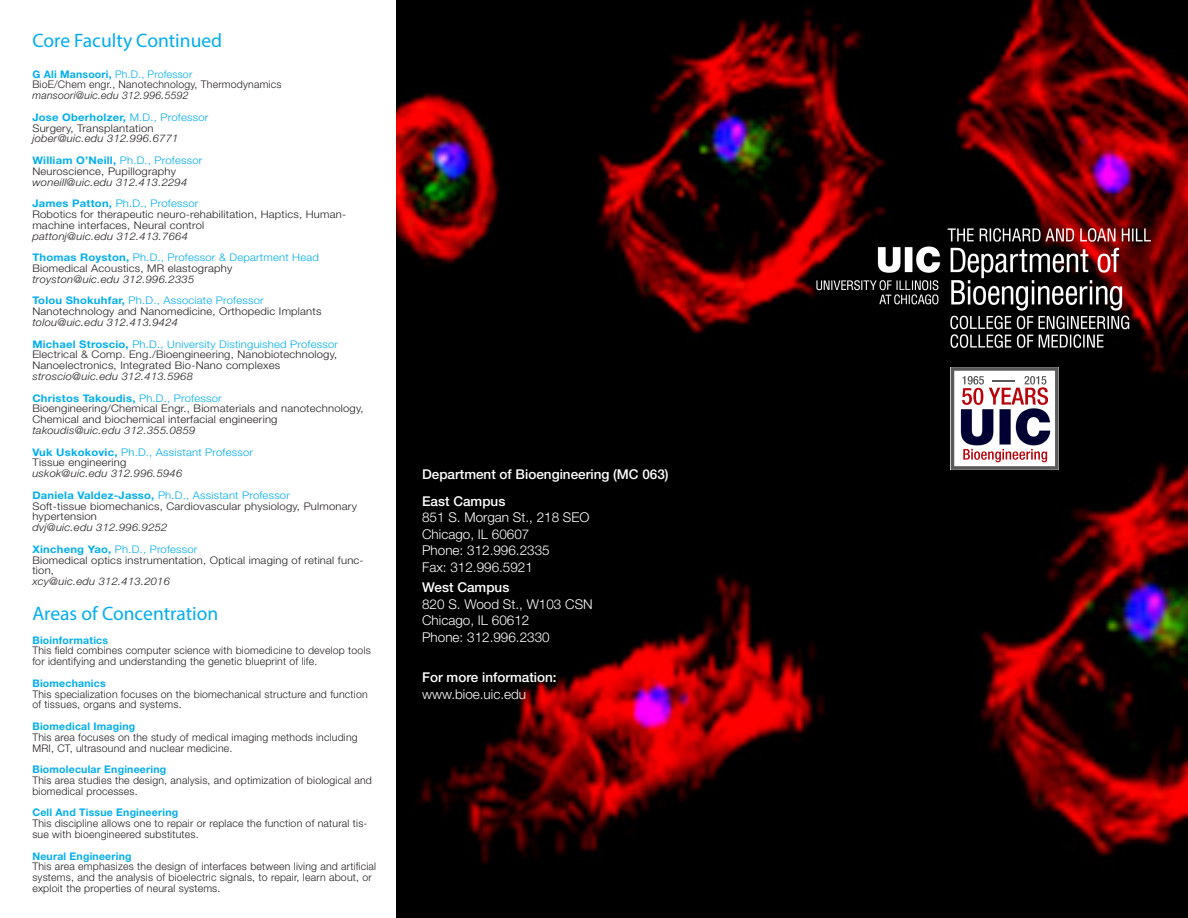
<style>
.page{position:relative;width:1188px;height:918px;background:#fff}
.page>*{position:absolute;margin:0;border:0;box-sizing:border-box;transform-origin:0 0}
.Title_Subhead{font:19.5px "Myriad Pro";color:#00aeef}
.Title_Subhead-2{font:300 13.5px "Helvetica Neue LT Std";color:#fff}
.Title_Subhead-3{font:500 13.5px "Helvetica Neue LT Std";color:#fff}
.Title_Subhead-4{font:300 10.5px/10.8px "Helvetica Neue LT Std";letter-spacing:.02em;color:#231f20}
.Title_Subhead-5{font:300 10.5px/10.8px "Helvetica Neue LT Std";letter-spacing:.02em;color:#231f20;scale:1.07 1}
.Title_Subhead-6{font:300 10.5px "Helvetica Neue LT Std";letter-spacing:.02em;color:#00aeef;scale:1.07 1}
.Title_Subhead-7{font:italic 300 10.5px "Helvetica Neue LT Std";letter-spacing:.02em;color:#231f20;scale:1.07 1}
.Title_Subhead-8{font:700 10.5px "Helvetica Neue LT Std";letter-spacing:.02em;color:#00aeef}
.Title_Subhead-9{font:700 10.5px "Helvetica Neue LT Std";letter-spacing:.02em;color:#00aeef;scale:1.07 1}
.Title_Subhead-10{font:300 10.5px "Helvetica Neue LT Std";letter-spacing:.02em;color:#00aeef}
.Title_Subhead-11{font:italic 300 10.5px "Helvetica Neue LT Std";letter-spacing:.02em;color:#231f20}
.s1{font-weight:700}
.s2{font-weight:300}
</style>
<div class="page">
<div style="left:396px;top:394px;width:792px;height:524px;background:#000"></div>
<img style="left:396px;top:0;width:792px;height:410px">
<img style="left:417px;top:574px;width:408px;height:291px">
<img style="left:950px;top:439px;width:238px;height:417px">
<img style="left:792px;top:205px;width:385px;height:152px">
<img style="left:951px;top:367px;width:108px;height:103px">
<svg style="left:992px;top:380px;width:23px;height:1px"></svg>
<p class="Title_Subhead" style="left:32px;top:28px;width:191px">Core Faculty Continued</p>
<p class="Title_Subhead-10" style="left:32px;top:68px;width:161px"><span class="s1">G Ali Mansoori,</span> Ph.D., Professor</p>
<p class="Title_Subhead-4" style="left:32px;top:79px;width:251px">BioE/Chem engr., Nanotechnology, Thermodynamics</p>
<p class="Title_Subhead-11" style="left:32px;top:89px;width:158px">mansoori@uic.edu 312.996.5592</p>
<p class="Title_Subhead-9" style="left:32px;top:111px;width:166px">Jose Oberholzer, <span class="s2">M.D., Professor</span></p>
<p class="Title_Subhead-5" style="left:32px;top:122px;width:115px">Surgery, Transplantation</p>
<p class="Title_Subhead-7" style="left:32px;top:133px;width:138px">jober@uic.edu 312.996.6771</p>
<p class="Title_Subhead-9" style="left:32px;top:154px;width:160px">William O’Neill, <span class="s2">Ph.D., Professor</span></p>
<p class="Title_Subhead-5" style="left:32px;top:166px;width:136px">Neuroscience, Pupillography</p>
<p class="Title_Subhead-7" style="left:32px;top:176px;width:146px">woneill@uic.edu 312.413.2294</p>
<p class="Title_Subhead-6" style="left:32px;top:197px;width:157px"><span class="s1">James Patton,</span> Ph.D., Professor</p>
<p class="Title_Subhead-5" style="left:32px;top:209px;width:295px">Robotics for therapeutic neuro-rehabilitation, Haptics, Human&shy;machine interfaces, Neural control</p>
<p class="Title_Subhead-7" style="left:32px;top:230px;width:147px">pattonj@uic.edu 312.413.7664</p>
<p class="Title_Subhead-6" style="left:32px;top:251px;width:269px"><span class="s1">Thomas Royston,</span> Ph.D., Professor &amp; Department Head</p>
<p class="Title_Subhead-5" style="left:32px;top:263px;width:188px">Biomedical Acoustics, MR elastography</p>
<p class="Title_Subhead-7" style="left:32px;top:273px;width:153px">troyston@uic.edu 312.996.2335</p>
<p class="Title_Subhead-6" style="left:32px;top:294px;width:218px"><span class="s1">Tolou Shokuhfar,</span> Ph.D., Associate Professor</p>
<p class="Title_Subhead-5" style="left:32px;top:306px;width:272px">Nanotechnology and Nanomedicine, Orthopedic Implants</p>
<p class="Title_Subhead-7" style="left:32px;top:316px;width:138px">tolou@uic.edu 312.413.9424</p>
<p class="Title_Subhead-6" style="left:32px;top:338px;width:287px"><span class="s1">Michael Stroscio,</span> Ph.D., University Distinguished Professor</p>
<p class="Title_Subhead-5" style="left:32px;top:349px;width:286px">Electrical &amp; Comp. Eng./Bioengineering, Nanobiotechnology,</p>
<p class="Title_Subhead-5" style="left:32px;top:360px;width:233px">Nanoelectronics, Integrated Bio-Nano complexes</p>
<p class="Title_Subhead-7" style="left:32px;top:370px;width:152px">stroscio@uic.edu 312.413.5968</p>
<p class="Title_Subhead-9" style="left:32px;top:391px;width:178px">Christos Takoudis, <span class="s2">Ph.D., Professor</span></p>
<p class="Title_Subhead-5" style="left:32px;top:403px;width:311px">Bioengineering/Chemical Engr., Biomaterials and nanotechnology,<br>Chemical and biochemical interfacial engineering</p>
<p class="Title_Subhead-7" style="left:32px;top:424px;width:154px">takoudis@uic.edu 312.355.0859</p>
<p class="Title_Subhead-6" style="left:32px;top:446px;width:208px"><span class="s1">Vuk Uskokovic,</span> Ph.D., Assistant Professor</p>
<p class="Title_Subhead-5" style="left:32px;top:457px;width:89px">Tissue engineering</p>
<p class="Title_Subhead-7" style="left:32px;top:467px;width:142px">uskok@uic.edu 312.996.5946</p>
<p class="Title_Subhead-6" style="left:32px;top:489px;width:242px"><span class="s1">Daniela Valdez-Jasso,</span> Ph.D., Assistant Professor</p>
<p class="Title_Subhead-5" style="left:32px;top:500px;width:305px">Soft-tissue biomechanics, Cardiovascular physiology, Pulmonary hypertension</p>
<p class="Title_Subhead-7" style="left:32px;top:521px;width:128px">dvj@uic.edu 312.996.9252</p>
<p class="Title_Subhead-6" style="left:32px;top:543px;width:156px"><span class="s1">Xincheng Yao,</span> Ph.D., Professor</p>
<p class="Title_Subhead-5" style="left:32px;top:554px;width:311px">Biomedical optics instrumentation, Optical imaging of retinal func&shy;tion,</p>
<p class="Title_Subhead-7" style="left:32px;top:575px;width:130px">xcy@uic.edu 312.413.2016</p>
<p class="Title_Subhead" style="left:32px;top:601px;width:187px">Areas of Concentration</p>
<p class="Title_Subhead-8" style="left:32px;top:633px;width:77px">Bioinformatics</p>
<p class="Title_Subhead-4" style="left:32px;top:645px;width:340px">This field combines computer science with biomedicine to develop tools for identifying and understanding the genetic blueprint of life.</p>
<p class="Title_Subhead-8" style="left:32px;top:677px;width:75px">Biomechanics</p>
<p class="Title_Subhead-4" style="left:32px;top:688px;width:337px">This specialization focuses on the biomechanical structure and function of tissues, organs and systems.</p>
<p class="Title_Subhead-8" style="left:32px;top:720px;width:104px">Biomedical Imaging</p>
<p class="Title_Subhead-4" style="left:32px;top:731px;width:327px">This area focuses on the study of medical imaging methods including<br>MRI, CT, ultrasound and nuclear medicine.</p>
<p class="Title_Subhead-8" style="left:32px;top:763px;width:135px">Biomolecular Engineering</p>
<p class="Title_Subhead-4" style="left:32px;top:775px;width:341px">This area studies the design, analysis, and optimization of biological and biomedical processes.</p>
<p class="Title_Subhead-8" style="left:32px;top:806px;width:147px">Cell And Tissue Engineering</p>
<p class="Title_Subhead-4" style="left:32px;top:818px;width:337px">This discipline allows one to repair or replace the function of natural tis&shy;sue with bioengineered substitutes.</p>
<p class="Title_Subhead-8" style="left:32px;top:849px;width:101px">Neural Engineering</p>
<p class="Title_Subhead-4" style="left:32px;top:861px;width:345px">This area emphasizes the design of interfaces between living and artificial systems, and the analysis of bioelectric signals, to repair, learn about, or exploit the properties of neural systems.</p>
<p class="Title_Subhead-3" style="left:422px;top:467px;width:248px">Department of Bioengineering (MC 063)</p>
<p class="Title_Subhead-3" style="left:422px;top:494px;width:85px">East Campus</p>
<p class="Title_Subhead-2" style="left:422px;top:509px;width:169px">851 S. Morgan St., 218 SEO</p>
<p class="Title_Subhead-2" style="left:422px;top:526px;width:109px">Chicago, IL 60607</p>
<p class="Title_Subhead-2" style="left:422px;top:542px;width:129px">Phone: 312.996.2335</p>
<p class="Title_Subhead-2" style="left:422px;top:559px;width:112px">Fax: 312.996.5921</p>
<p class="Title_Subhead-3" style="left:422px;top:579px;width:89px">West Campus</p>
<p class="Title_Subhead-2" style="left:422px;top:595px;width:172px">820 S. Wood St., W103 CSN</p>
<p class="Title_Subhead-2" style="left:422px;top:612px;width:109px">Chicago, IL 60612</p>
<p class="Title_Subhead-2" style="left:422px;top:628px;width:129px">Phone: 312.996.2330</p>
<p class="Title_Subhead-3" style="left:422px;top:670px;width:136px">For more information:</p>
<p class="Title_Subhead-2" style="left:422px;top:686px;width:106px">www.bioe.uic.edu</p>
</div>
